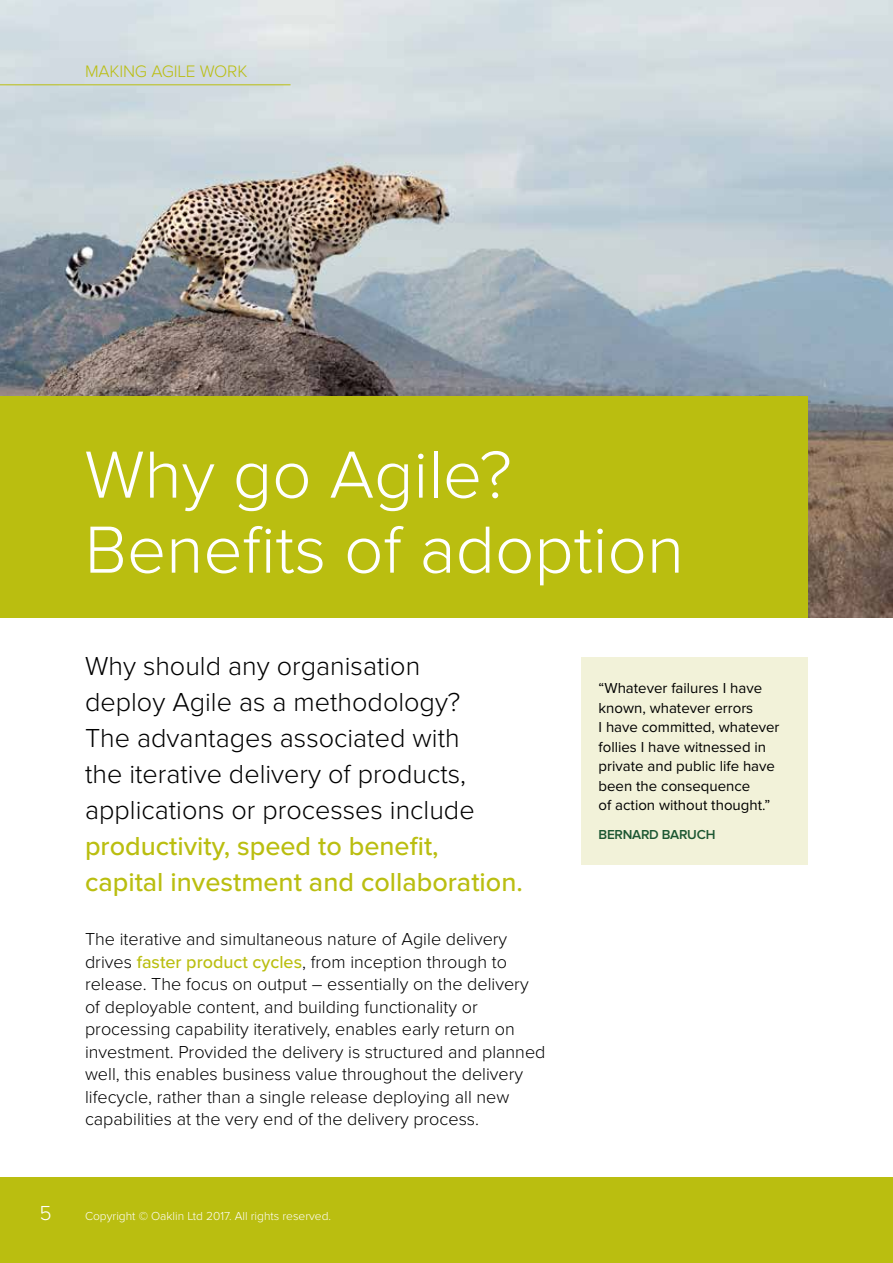
<style>
.page{position:relative;width:893px;height:1263px;background:#fff}
.page>*{position:absolute;margin:0;border:0;box-sizing:border-box;transform-origin:0 0}
.t1{font:300 69px/75px "Proxima Nova";color:#fff}
.t2{font:300 27px/36px "Proxima Nova";color:#000}
.t3{font:500 27px/36px "Proxima Nova";color:#babe10}
.t4{font:300 21px "Proxima Nova";color:#fff}
.t5{font:300 18px/22.5px "Proxima Nova";color:#000}
.t6{font:300 17.25px "Proxima Nova";letter-spacing:-.01em;color:#babe10}
.t7{font:15px/19.5px "Proxima Nova";color:#000}
.t8{font:600 13.5px "Proxima Nova";letter-spacing:-.02em;color:#1c5732}
.t9{font:300 12px "Proxima Nova";color:#fff}
.s1{font-weight:500;color:#babe10}
</style>
<div class="page">
<img style="left:0;top:0;width:893px;height:618px">
<div style="left:0;top:1178px;width:893px;height:85px;background:#babe10"></div>
<div style="left:581px;top:657px;width:227px;height:207px;background:#f2f2d9"></div>
<div style="left:0;top:396px;width:808px;height:222px;background:#babe10"></div>
<hr style="left:0;top:85px;width:291px;height:1px;background:#babe10">
<p class="t6" style="left:85px;top:62px;width:164px">MAKING AGILE WORK</p>
<h1 class="t1" style="left:85px;top:439px;width:601px">Why go Agile?<br>Benefits of adoption</h1>
<h2 class="t2" style="left:85px;top:649px;width:391px">Why should any organisation deploy Agile as a methodology?<br>The advantages associated with the iterative delivery of products, applications or processes include</h2>
<h2 class="t3" style="left:85px;top:829px;width:439px">productivity, speed to benefit, capital investment and collaboration.</h2>
<p class="t5" style="left:85px;top:928px;width:462px">The iterative and simultaneous nature of Agile delivery drives <span class="s1">faster product cycles</span>, from inception through to release. The focus on output – essentially on the delivery of deployable content, and building functionality or processing capability iteratively, enables early return on investment. Provided the delivery is structured and planned well, this enables business value throughout the delivery lifecycle, rather than a single release deploying all new capabilities at the very end of the delivery process.</p>
<p class="t4" style="left:40px;top:1201px;width:14px">5</p>
<p class="t9" style="left:85px;top:1209px;width:248px">Copyright © Oaklin Ltd 2017. All rights reserved.</p>
<p class="t9" style="left:224px;top:1209px;width:111px">6. A l rights reserved.</p>
<p class="t7" style="left:599px;top:679px;width:182px">“Whatever failures I have known, whatever errors<br>I have committed, whatever follies I have witnessed in private and public life have been the consequence<br>of action without thought.”</p>
<p class="t8" style="left:599px;top:826px;width:118px">BERNARD BARUCH</p>
</div>
